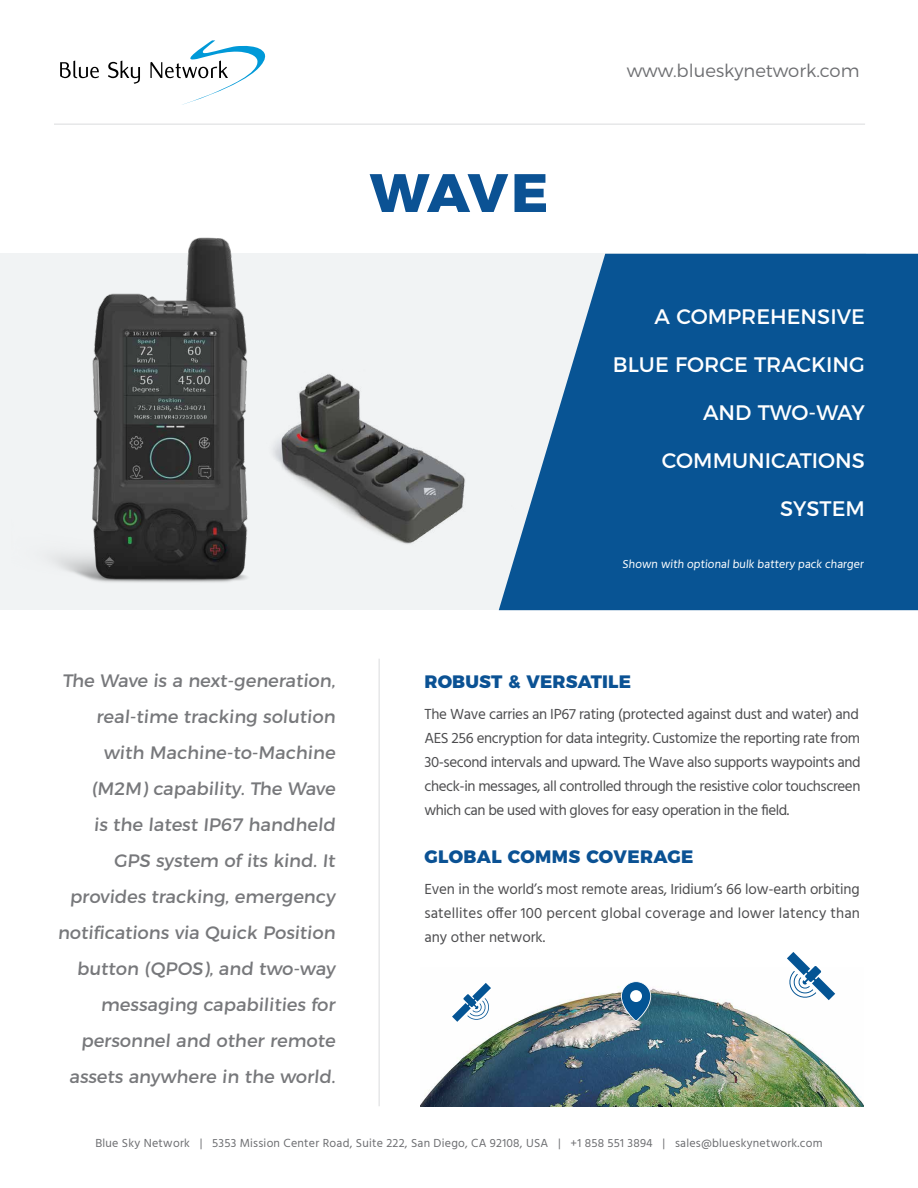
<style>
.page{position:relative;width:918px;height:1188px;background:#fff}
.page>*{position:absolute;margin:0;border:0;box-sizing:border-box;transform-origin:0 0}
.t1{font:800 54px "Montserrat";color:#0b5294}
.t2{font:21px "Montserrat";color:#fff}
.t3{font:18px/36px "Montserrat";color:#77787b;text-align:right}
.t4{font:800 18px "Montserrat";letter-spacing:.01em;color:#0b5294}
.t5{font:300 18px "Montserrat";color:#6d6e71}
.t6{font:15px/24px "Hind";letter-spacing:-.015em;color:#4d4d4f;text-align:justify}
.t7{font:12px "Hind";letter-spacing:.02em;color:#6d6e71}
.t8{font:12px "Hind";color:#fff}
</style>
<div class="page">
<div style="left:0;top:254px;width:865px;height:356px;background:#f1f3f4"></div>
<svg style="left:60px;top:61px;width:39px;height:17px"></svg>
<svg style="left:108px;top:61px;width:32px;height:23px"></svg>
<svg style="left:150px;top:40px;width:116px;height:65px"></svg>
<svg style="left:499px;top:254px;width:419px;height:356px;background:#21659e"></svg>
<hr style="left:54px;top:123px;width:811px;height:2px;background:#e6e7e8">
<hr style="left:378px;top:659px;width:2px;height:447px;background:#e6e7e8">
<img style="left:11px;top:237px;width:246px;height:346px">
<img style="left:273px;top:369px;width:242px;height:185px">
<img style="left:420px;top:987px;width:444px;height:120px">
<svg style="left:621px;top:981px;width:30px;height:40px"></svg>
<div style="left:630px;top:990px;width:12px;height:12px;background:#fff;border-radius:50%"></div>
<svg style="left:787px;top:952px;width:48px;height:48px"></svg>
<svg style="left:452px;top:983px;width:39px;height:39px"></svg>
<h1 class="t1" style="left:370px;top:148px;width:180px">WAVE</h1>
<p class="t5" style="left:627px;top:57px;width:234px">www.blueskynetwork.com</p>
<h2 class="t2" style="left:655px;top:300px;width:212px">A COMPREHENSIVE</h2>
<h2 class="t2" style="left:613px;top:348px;width:254px">BLUE FORCE TRACKING</h2>
<h2 class="t2" style="left:703px;top:396px;width:163px">AND TWO-WAY</h2>
<h2 class="t2" style="left:662px;top:444px;width:204px">COMMUNICATIONS</h2>
<h2 class="t2" style="left:780px;top:492px;width:86px">SYSTEM</h2>
<p class="t8" style="left:622px;top:555px;width:244px">Shown with optional bulk battery pack charger</p>
<p class="t3" style="left:58px;top:661px;width:281px">The Wave is a next-generation, real-time tracking solution with Machine-to-Machine (M2M) capability. The Wave<br>is the latest IP67 handheld<br>GPS system of its kind. It provides tracking, emergency notifications via Quick Position button (QPOS), and two-way messaging capabilities for personnel and other remote assets anywhere in the world.</p>
<p class="t4" style="left:424px;top:667px;width:208px">ROBUST &amp; VERSATILE</p>
<p class="t6" style="left:424px;top:703px;width:438px">The Wave carries an IP67 rating (protected against dust and water) and AES 256 encryption for data integrity. Customize the reporting rate from 30-second intervals and upward. The Wave also supports waypoints and check-in messages, all controlled through the resistive color touchscreen which can be used with gloves for easy operation in the field.</p>
<p class="t4" style="left:424px;top:842px;width:271px">GLOBAL COMMS COVERAGE</p>
<p class="t6" style="left:424px;top:878px;width:437px">Even in the world’s most remote areas, Iridium’s 66 low-earth orbiting satellites offer 100 percent global coverage and lower latency than any other network.</p>
<p class="t7" style="left:95px;top:1135px;width:729px">Blue Sky Network | 5353 Mission Center Road, Suite 222, San Diego, CA 92108, USA | +1 858 551 3894 | sales@blueskynetwork.com</p>
</div>
